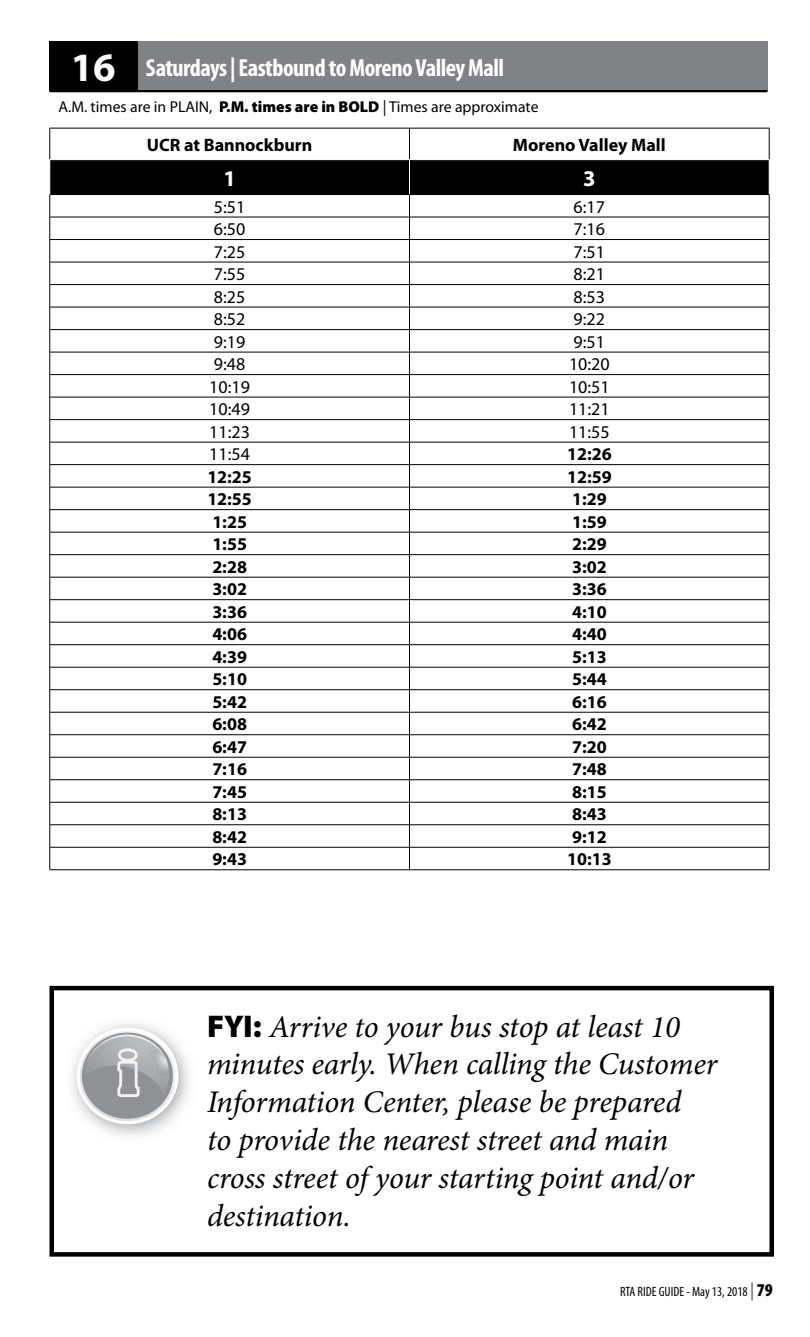
<style>
.page{position:relative;width:810px;height:1337px;background:#fff}
.page>*{position:absolute;margin:0;border:0;box-sizing:border-box;transform-origin:0 0}
.t1{font:italic 31.5px/37.8px "Minion Pro";letter-spacing:-.01em;color:#000}
.t2{font:700 condensed 24.75px "Myriad Pro";letter-spacing:-.02em;color:#fff}
.t3{font:700 22.5px "Myriad Pro";color:#fff}
.t4{font:700 18px "Myriad Pro";color:#000}
.t5{font:18px "Myriad Pro";color:#000}
.t6{font:15.75px "Myriad Pro";color:#000}
.t7{font:condensed 13.5px "Myriad Pro";color:#000}
.s1{font-stretch:normal;font-size:40.5px}
.s2{font-weight:900}
.s3{font-family:"Myriad Pro";font-weight:900;font-style:normal}
.s4{font-weight:300;font-size:18px}
.s5{font-weight:900;font-size:18px}
</style>
<div class="page">
<div style="left:50px;top:42px;width:87px;height:49px;background:#000"></div>
<div style="left:137px;top:42px;width:630px;height:49px;background:#808285"></div>
<hr style="left:136px;top:42px;width:2px;height:48px;background:#000">
<hr style="left:50px;top:90px;width:87px;height:2px;background:#000">
<hr style="left:137px;top:90px;width:630px;height:2px;background:#000">
<hr style="left:50px;top:128px;width:360px;height:1px;background:#000">
<hr style="left:49px;top:128px;width:1px;height:31px;background:#000">
<hr style="left:410px;top:128px;width:360px;height:1px;background:#000">
<hr style="left:409px;top:128px;width:1px;height:31px;background:#000">
<hr style="left:769px;top:128px;width:1px;height:31px;background:#000">
<svg style="left:49px;top:160px;width:721px;height:709px"></svg>
<hr style="left:50px;top:869px;width:360px;height:1px;background:#000">
<hr style="left:410px;top:869px;width:360px;height:1px;background:#000">
<hr style="left:49px;top:160px;width:1px;height:34px;background:#fff">
<hr style="left:409px;top:160px;width:1px;height:34px;background:#fff">
<hr style="left:769px;top:160px;width:1px;height:34px;background:#fff">
<div style="left:50px;top:986px;width:724px;height:270px;border:4px solid #000"></div>
<svg style="left:75px;top:1027px;width:106px;height:97px"></svg>
<p class="t2" style="left:71px;top:54px;width:435px"><span class="s1">16</span> Saturdays | Eastbound to Moreno Valley Mall</p>
<p class="t6" style="left:58px;top:98px;width:482px">A.M. times are in PLAIN, <span class="s2">P.M. times are in BOLD</span> | Times are approximate</p>
<p class="t4" style="left:147px;top:134px;width:167px">UCR at Bannockburn</p>
<p class="t4" style="left:513px;top:134px;width:154px">Moreno Valley Mall</p>
<p class="t3" style="left:223px;top:165px;width:14px">1</p>
<p class="t3" style="left:583px;top:165px;width:14px">3</p>
<p class="t5" style="left:214px;top:197px;width:33px">5:51</p>
<p class="t5" style="left:574px;top:197px;width:33px">6:17</p>
<p class="t5" style="left:214px;top:219px;width:33px">6:50</p>
<p class="t5" style="left:574px;top:219px;width:33px">7:16</p>
<p class="t5" style="left:214px;top:242px;width:33px">7:25</p>
<p class="t5" style="left:574px;top:242px;width:33px">7:51</p>
<p class="t5" style="left:214px;top:264px;width:33px">7:55</p>
<p class="t5" style="left:574px;top:264px;width:33px">8:21</p>
<p class="t5" style="left:214px;top:287px;width:33px">8:25</p>
<p class="t5" style="left:574px;top:287px;width:33px">8:53</p>
<p class="t5" style="left:214px;top:309px;width:33px">8:52</p>
<p class="t5" style="left:574px;top:309px;width:33px">9:22</p>
<p class="t5" style="left:214px;top:332px;width:33px">9:19</p>
<p class="t5" style="left:574px;top:332px;width:33px">9:51</p>
<p class="t5" style="left:214px;top:354px;width:33px">9:48</p>
<p class="t5" style="left:569px;top:354px;width:42px">10:20</p>
<p class="t5" style="left:209px;top:377px;width:42px">10:19</p>
<p class="t5" style="left:569px;top:377px;width:42px">10:51</p>
<p class="t5" style="left:209px;top:399px;width:42px">10:49</p>
<p class="t5" style="left:569px;top:399px;width:42px">11:21</p>
<p class="t5" style="left:209px;top:422px;width:42px">11:23</p>
<p class="t5" style="left:569px;top:422px;width:42px">11:55</p>
<p class="t5" style="left:209px;top:444px;width:42px">11:54</p>
<p class="t4" style="left:567px;top:444px;width:46px">12:26</p>
<p class="t4" style="left:207px;top:466px;width:46px">12:25</p>
<p class="t4" style="left:567px;top:466px;width:46px">12:59</p>
<p class="t4" style="left:207px;top:489px;width:46px">12:55</p>
<p class="t4" style="left:572px;top:489px;width:36px">1:29</p>
<p class="t4" style="left:212px;top:511px;width:36px">1:25</p>
<p class="t4" style="left:572px;top:511px;width:36px">1:59</p>
<p class="t4" style="left:212px;top:534px;width:36px">1:55</p>
<p class="t4" style="left:572px;top:534px;width:36px">2:29</p>
<p class="t4" style="left:212px;top:556px;width:36px">2:28</p>
<p class="t4" style="left:572px;top:556px;width:36px">3:02</p>
<p class="t4" style="left:212px;top:579px;width:36px">3:02</p>
<p class="t4" style="left:572px;top:579px;width:36px">3:36</p>
<p class="t4" style="left:212px;top:601px;width:36px">3:36</p>
<p class="t4" style="left:572px;top:601px;width:36px">4:10</p>
<p class="t4" style="left:212px;top:624px;width:36px">4:06</p>
<p class="t4" style="left:572px;top:624px;width:36px">4:40</p>
<p class="t4" style="left:212px;top:646px;width:36px">4:39</p>
<p class="t4" style="left:572px;top:646px;width:36px">5:13</p>
<p class="t4" style="left:212px;top:669px;width:36px">5:10</p>
<p class="t4" style="left:572px;top:669px;width:36px">5:44</p>
<p class="t4" style="left:212px;top:691px;width:36px">5:42</p>
<p class="t4" style="left:572px;top:691px;width:36px">6:16</p>
<p class="t4" style="left:212px;top:714px;width:36px">6:08</p>
<p class="t4" style="left:572px;top:714px;width:36px">6:42</p>
<p class="t4" style="left:212px;top:736px;width:36px">6:47</p>
<p class="t4" style="left:572px;top:736px;width:36px">7:20</p>
<p class="t4" style="left:212px;top:759px;width:36px">7:16</p>
<p class="t4" style="left:572px;top:759px;width:36px">7:48</p>
<p class="t4" style="left:212px;top:781px;width:36px">7:45</p>
<p class="t4" style="left:572px;top:781px;width:36px">8:15</p>
<p class="t4" style="left:212px;top:804px;width:36px">8:13</p>
<p class="t4" style="left:572px;top:804px;width:36px">8:43</p>
<p class="t4" style="left:212px;top:826px;width:36px">8:42</p>
<p class="t4" style="left:572px;top:826px;width:36px">9:12</p>
<p class="t4" style="left:212px;top:849px;width:36px">9:43</p>
<p class="t4" style="left:567px;top:849px;width:46px">10:13</p>
<p class="t1" style="left:207px;top:1008px;width:512px"><span class="s3">FYI:</span> Arrive to your bus stop at least 10 minutes early. When calling the Customer Information Center, please be prepared<br>to provide the nearest street and main cross street of your starting point and/or destination.</p>
<p class="t7" style="left:620px;top:1284px;width:154px">RTA RIDE GUIDE - May 13, 2018 <span class="s4">|</span> <span class="s5">79</span></p>
</div>
